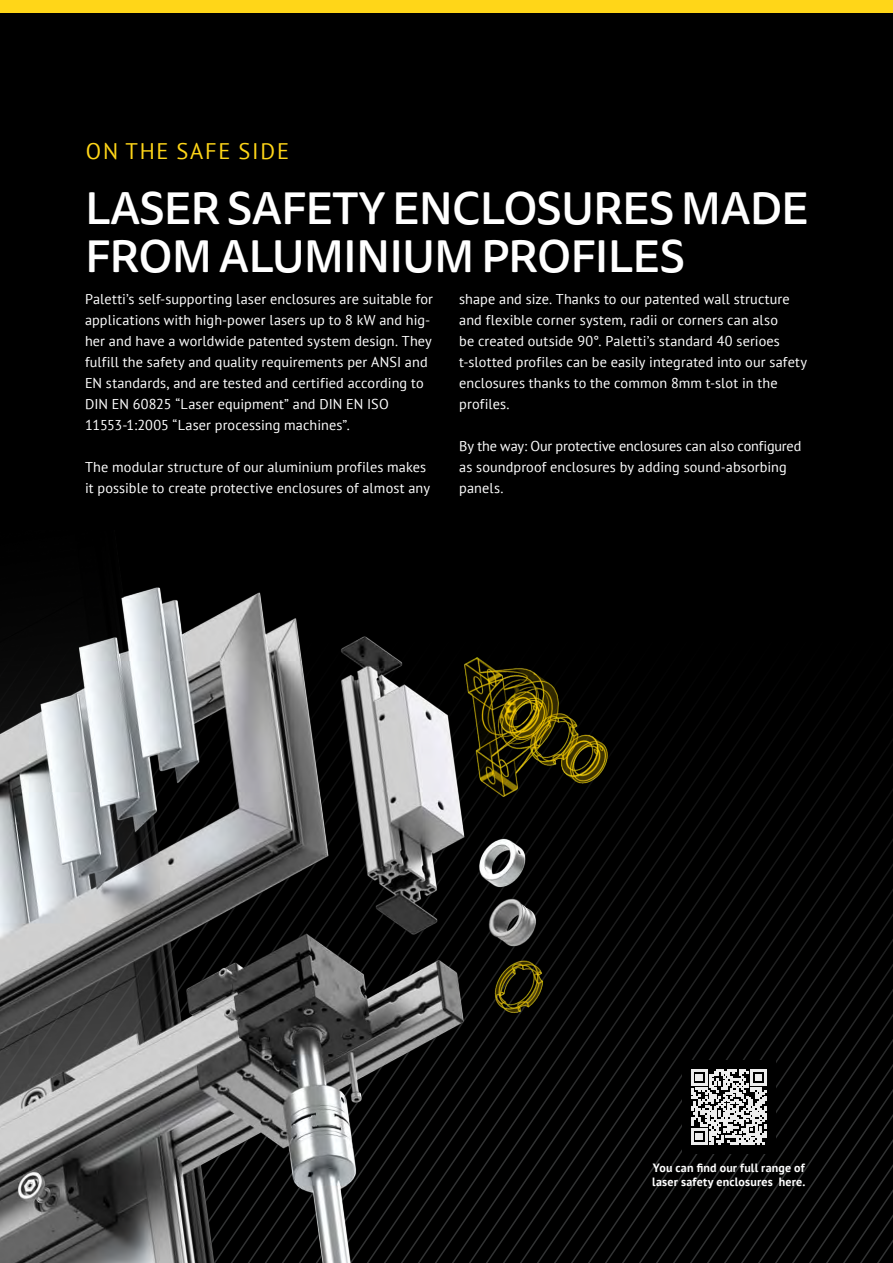
<style>
.page{position:relative;width:893px;height:1263px;background:#fff}
.page>*{position:absolute;margin:0;border:0;box-sizing:border-box;transform-origin:0 0}
.t1{font:500 45px/48px "Tisa Sans Pro";letter-spacing:-.02em;color:#fff}
.t2{font:22.5px "PT Sans";letter-spacing:.08em;color:#ffd618}
.t3{font:14.25px/21px "PT Sans";letter-spacing:.005em;color:#fff}
.t4{font:700 12px/14.4px "PT Sans";letter-spacing:.015em;color:#fff}
</style>
<div class="page">
<div style="left:0;top:13px;width:893px;height:1250px;background:#000"></div>
<svg style="left:875px;top:744px;width:18px;height:519px"></svg>
<svg style="left:685px;top:742px;width:190px;height:521px"></svg>
<div style="left:0;top:0;width:893px;height:13px;background:#ffd618"></div>
<img style="left:0;top:587px;width:685px;height:676px">
<div style="left:682px;top:1060px;width:94px;height:94px;background:#000"></div>
<svg style="left:691px;top:1069px;width:75px;height:75px"></svg>
<h2 class="t2" style="left:86px;top:137px;width:205px">ON THE SAFE SIDE</h2>
<h1 class="t1" style="left:85px;top:185px;width:725px">LASER SAFETY ENCLOSURES MADE<br>FROM ALUMINIUM PROFILES</h1>
<p class="t3" style="left:85px;top:288px;width:349px">Paletti’s self-supporting laser enclosures are suitable for applications with high-power lasers up to 8 kW and hig&shy;her and have a worldwide patented system design. They fulfill the safety and quality requirements per ANSI and EN standards, and are tested and certified according to DIN EN 60825 “Laser equipment” and DIN EN ISO 11553-1:2005 “Laser processing machines”.</p>
<p class="t3" style="left:85px;top:456px;width:346px">The modular structure of our aluminium profiles makes it possible to create protective enclosures of almost any</p>
<p class="t3" style="left:459px;top:288px;width:349px">shape and size. Thanks to our patented wall structure and flexible corner system, radii or corners can also<br>be created outside 90°. Paletti’s standard 40 serioes t-slotted profiles can be easily integrated into our safety enclosures thanks to the common 8mm t-slot in the profiles.</p>
<p class="t3" style="left:459px;top:435px;width:344px">By the way: Our protective enclosures can also configured as soundproof enclosures by adding sound-absorbing panels.</p>
<p class="t4" style="left:652px;top:1160px;width:155px">You can find our full range of laser safety enclosures here.</p>
</div>
